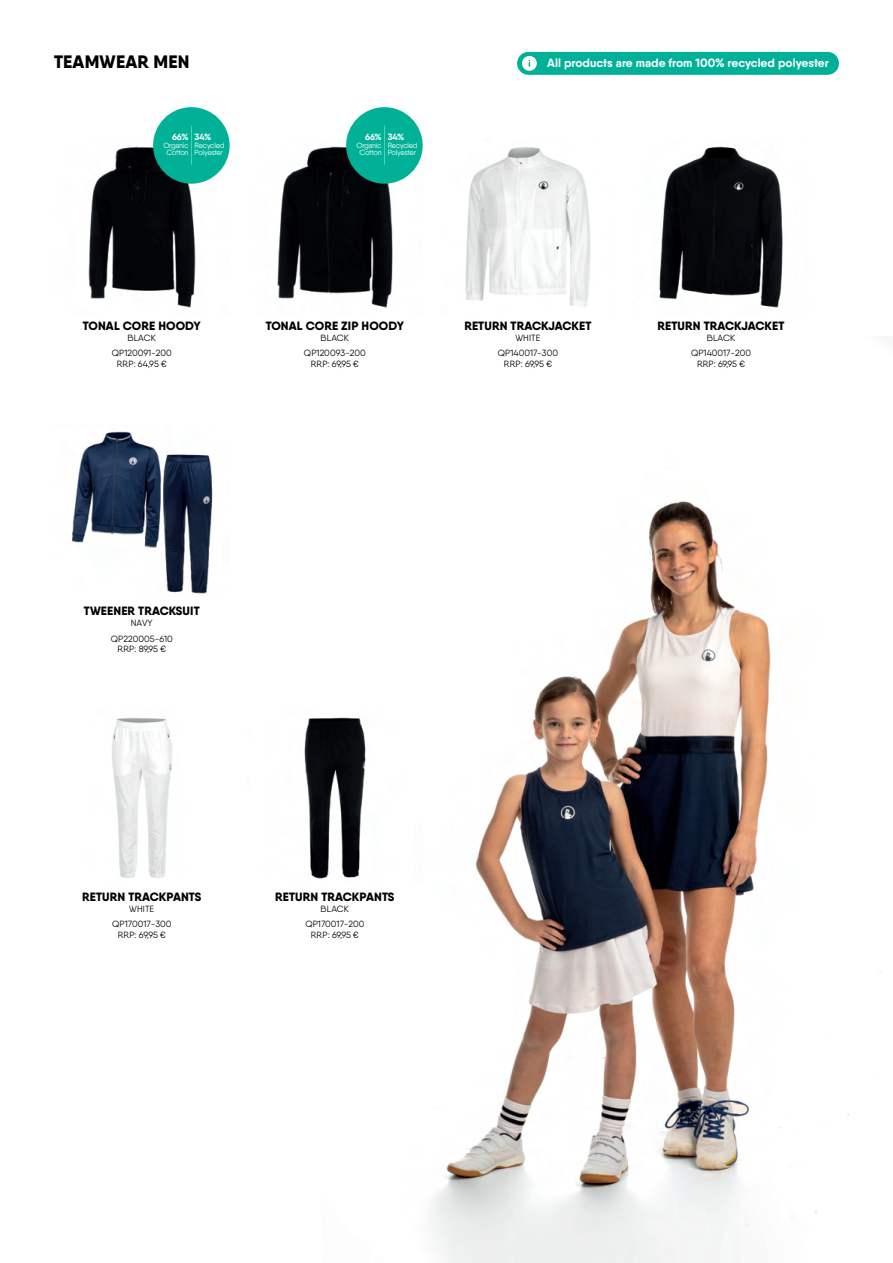
<style>
.page{position:relative;width:893px;height:1263px;background:#fff}
.page>*{position:absolute;margin:0;border:0;box-sizing:border-box;transform-origin:0 0}
.t1{font:800 18px "Qanelas";letter-spacing:.01em;color:#000}
.t2{font:800 12px "Qanelas";letter-spacing:.01em;color:#000}
.t3{font:700 12px "Qanelas";color:#fff}
.t4{font:9px/10.8px "Qanelas";color:#000;text-align:center}
.t5{font:700 9px "Qanelas";letter-spacing:-.01em;color:#fff}
.t6{font:7.5px/7.5px "Qanelas";letter-spacing:-.03em;color:#fff;text-align:center}
</style>
<div class="page">
<img style="left:430px;top:501px;width:452px;height:762px">
<img style="left:88px;top:146px;width:141px;height:162px">
<img style="left:277px;top:146px;width:145px;height:162px">
<img style="left:465px;top:147px;width:126px;height:160px">
<img style="left:659px;top:146px;width:124px;height:162px">
<img style="left:71px;top:431px;width:142px;height:163px">
<img style="left:112px;top:718px;width:60px;height:160px">
<img style="left:304px;top:717px;width:62px;height:162px">
<div style="left:517px;top:52px;width:322px;height:23px;background:#00b198;border-radius:11px"></div>
<svg style="left:522px;top:56px;width:15px;height:15px"></svg>
<div style="left:153px;top:107px;width:77px;height:77px;background:#00b198;border-radius:50%"></div>
<hr style="left:191px;top:126px;width:1px;height:38px;background:#fff">
<div style="left:346px;top:107px;width:77px;height:77px;background:#00b198;border-radius:50%"></div>
<hr style="left:384px;top:126px;width:1px;height:38px;background:#fff">
<h1 class="t1" style="left:54px;top:51px;width:137px">TEAMWEAR MEN</h1>
<h2 class="t3" style="left:547px;top:56px;width:283px">All products are made from 100% recycled polyester</h2>
<p class="t5" style="left:172px;top:132px;width:18px">66%</p>
<p class="t6" style="left:163px;top:142px;width:27px">Organic<br>Cotton</p>
<p class="t5" style="left:195px;top:132px;width:18px">34%</p>
<p class="t6" style="left:195px;top:142px;width:31px;text-align:left">Recycled<br>Polyester</p>
<p class="t5" style="left:365px;top:132px;width:18px">66%</p>
<p class="t6" style="left:357px;top:142px;width:27px">Organic<br>Cotton</p>
<p class="t5" style="left:388px;top:132px;width:18px">34%</p>
<p class="t6" style="left:388px;top:142px;width:31px;text-align:left">Recycled<br>Polyester</p>
<h2 class="t2" style="left:83px;top:318px;width:119px">TONAL CORE HOODY</h2>
<p class="t4" style="left:128px;top:332px;width:30px">BLACK</p>
<h2 class="t2" style="left:266px;top:318px;width:140px">TONAL CORE ZIP HOODY</h2>
<p class="t4" style="left:321px;top:332px;width:30px">BLACK</p>
<h2 class="t2" style="left:464px;top:318px;width:129px">RETURN TRACKJACKET</h2>
<p class="t4" style="left:515px;top:332px;width:27px">WHITE</p>
<h2 class="t2" style="left:657px;top:318px;width:129px">RETURN TRACKJACKET</h2>
<p class="t4" style="left:707px;top:332px;width:30px">BLACK</p>
<p class="t4" style="left:112px;top:347px;width:62px">QP120091-200<br>RRP: 64,95 €</p>
<p class="t4" style="left:304px;top:347px;width:63px">QP120093-200<br>RRP: 69,95 €</p>
<p class="t4" style="left:498px;top:347px;width:62px">QP140017-300<br>RRP: 69,95 €</p>
<p class="t4" style="left:691px;top:347px;width:62px">QP140017-200<br>RRP: 69,95 €</p>
<h2 class="t2" style="left:84px;top:604px;width:117px">TWEENER TRACKSUIT</h2>
<p class="t4" style="left:131px;top:618px;width:23px">NAVY</p>
<p class="t4" style="left:111px;top:633px;width:63px">QP220005-610<br>RRP: 89,95 €</p>
<h2 class="t2" style="left:82px;top:889px;width:121px">RETURN TRACKPANTS</h2>
<p class="t4" style="left:129px;top:903px;width:27px">WHITE</p>
<h2 class="t2" style="left:275px;top:889px;width:121px">RETURN TRACKPANTS</h2>
<p class="t4" style="left:321px;top:903px;width:30px">BLACK</p>
<p class="t4" style="left:112px;top:918px;width:61px">QP170017-300<br>RRP: 69,95 €</p>
<p class="t4" style="left:305px;top:918px;width:61px">QP170017-200<br>RRP: 69,95 €</p>
</div>
